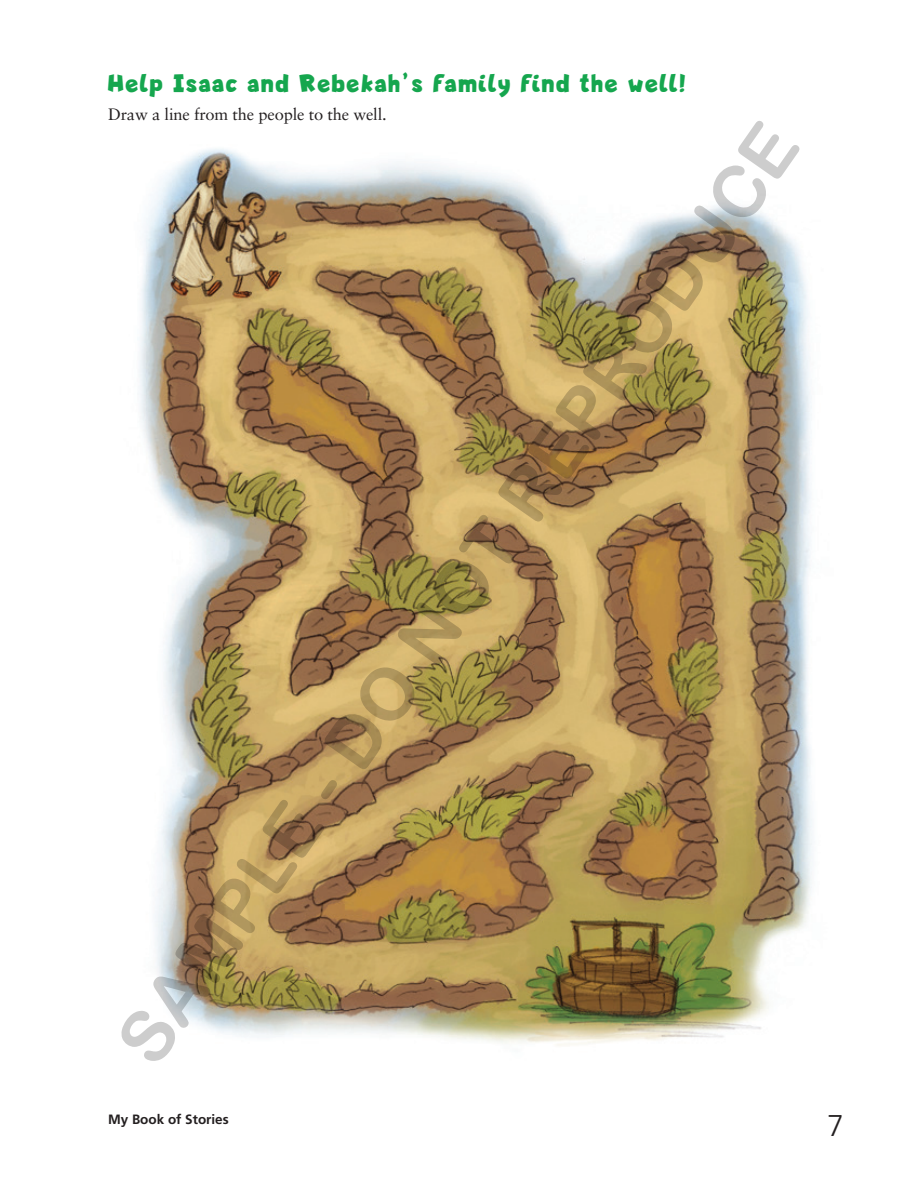
<style>
.page{position:relative;width:918px;height:1188px;background:#fff}
.page>*{position:absolute;margin:0;border:0;box-sizing:border-box;transform-origin:0 0}
.t1{font:72px "Arial Rounded MT Bold";color:rgb(0 0 0/.2)}
.t2{font:300 30px "Frutiger LT Std";color:#231f20}
.t3{font:700 25.5px "Lapsus Pro";letter-spacing:.1em;color:#15a64e}
.t4{font:16.5px "Sabon LT Std";letter-spacing:-.01em;color:#231f20}
.t5{font:700 13.5px "Frutiger LT Std";color:#231f20}
</style>
<div class="page">
<img style="left:139px;top:148px;width:673px;height:898px">
<p class="t3" style="left:108px;top:69px;width:579px">Help Isaac and Rebekah’s family find the well!</p>
<p class="t4" style="left:108px;top:104px;width:280px">Draw a line from the people to the well.</p>
<h1 class="t1" style="left:100px;top:1031px;width:1130px;rotate:-55deg">SAMPLE - DO NOT REPRODUCE</h1>
<p class="t5" style="left:108px;top:1111px;width:122px">My Book of Stories</p>
<p class="t2" style="left:827px;top:1109px;width:18px">7</p>
</div>
